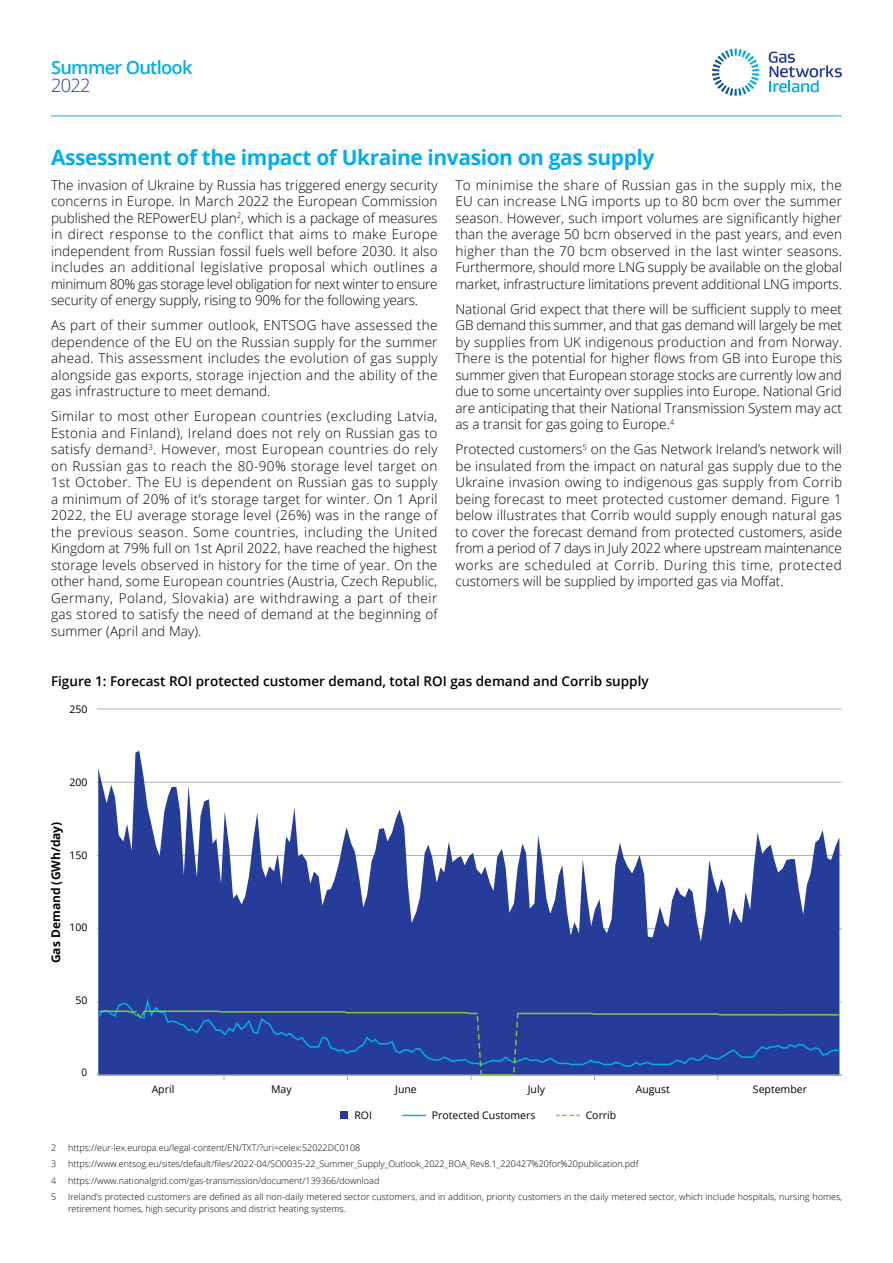
<style>
.page{position:relative;width:893px;height:1263px;background:#fff}
.page>*{position:absolute;margin:0;border:0;box-sizing:border-box;transform-origin:0 0}
.t1{font:700 21px "Open Sans";letter-spacing:-.02em;color:#00aeef}
.t2{font:600 18.3px "Open Sans";letter-spacing:-.04em;color:#00aeef}
.t3{font:300 18.3px "Open Sans";color:#253d98}
.t4{font:300 13.5px/16.5px "Open Sans";color:#000;text-align:justify}
.t5{font:600 13.5px "Open Sans";color:#000}
.t6{font:700 12px "Open Sans";color:#000}
.t7{font:10.5px "Open Sans";color:#000}
.t8{font:10.5px "Open Sans";color:#000;scale:.96 1}
.t9{font:300 9px/12px "Open Sans";color:#000}
</style>
<div class="page">
<div style="left:340px;top:1111px;width:8px;height:8px;background:#253d98"></div>
<hr style="left:97px;top:1002px;width:745px;height:1px;background:#aeb1b1">
<hr style="left:97px;top:928px;width:745px;height:1px;background:#aeb1b1">
<hr style="left:97px;top:855px;width:745px;height:1px;background:#aeb1b1">
<hr style="left:97px;top:782px;width:745px;height:1px;background:#aeb1b1">
<hr style="left:97px;top:709px;width:745px;height:1px;background:#aeb1b1">
<svg style="left:98px;top:751px;width:741px;height:323px;fill:#253d98"></svg>
<hr style="left:97px;top:1074px;width:745px;height:2px;background:#aeb1b1">
<div style="left:97px;top:995px;width:744px;height:73px;background:#253d98"></div>
<svg style="left:403px;top:1115px;width:23px;height:1px"></svg>
<svg style="left:557px;top:1115px;width:22px;height:1px"></svg>
<svg style="left:100px;top:1009px;width:738px;height:71px;background:#35509e"></svg>
<hr style="left:51px;top:116px;width:791px;height:1px;background:#00aeef">
<svg style="left:769px;top:52px;width:73px;height:40px"></svg>
<svg style="left:712px;top:49px;width:47px;height:47px"></svg>
<h2 class="t2" style="left:51px;top:55px;width:143px">Summer Outlook</h2>
<h2 class="t3" style="left:51px;top:73px;width:41px">2022</h2>
<h1 class="t1" style="left:51px;top:142px;width:605px">Assessment of the impact of Ukraine invasion on gas supply</h1>
<p class="t4" style="left:51px;top:176px;width:388px">The invasion of Ukraine by Russia has triggered energy security concerns in Europe. In March 2022 the European Commission published the REPowerEU plan<sup>2</sup>, which is a package of measures in direct response to the conflict that aims to make Europe independent from Russian fossil fuels well before 2030. It also includes an additional legislative proposal which outlines a minimum 80% gas storage level obligation for next winter to ensure security of energy supply, rising to 90% for the following years.</p>
<p class="t4" style="left:51px;top:317px;width:388px">As part of their summer outlook, ENTSOG have assessed the dependence of the EU on the Russian supply for the summer ahead. This assessment includes the evolution of gas supply alongside gas exports, storage injection and the ability of the gas infrastructure to meet demand.</p>
<p class="t4" style="left:51px;top:408px;width:388px">Similar to most other European countries (excluding Latvia, Estonia and Finland), Ireland does not rely on Russian gas to satisfy demand<sup>3</sup>. However, most European countries do rely on Russian gas to reach the 80-90% storage level target on 1st October. The EU is dependent on Russian gas to supply a minimum of 20% of it’s storage target for winter. On 1 April 2022, the EU average storage level (26%) was in the range of the previous season. Some countries, including the United Kingdom at 79% full on 1st April 2022, have reached the highest storage levels observed in history for the time of year. On the other hand, some European countries (Austria, Czech Republic, Germany, Poland, Slovakia) are withdrawing a part of their gas stored to satisfy the need of demand at the beginning of summer (April and May).</p>
<p class="t4" style="left:455px;top:176px;width:388px">To minimise the share of Russian gas in the supply mix, the EU can increase LNG imports up to 80 bcm over the summer season. However, such import volumes are significantly higher than the average 50 bcm observed in the past years, and even higher than the 70 bcm observed in the last winter seasons.<br>Furthermore, should more LNG supply be available on the global market, infrastructure limitations prevent additional LNG imports.</p>
<p class="t4" style="left:455px;top:300px;width:388px">National Grid expect that there will be sufficient supply to meet GB demand this summer, and that gas demand will largely be met by supplies from UK indigenous production and from Norway.<br>There is the potential for higher flows from GB into Europe this summer given that European storage stocks are currently low and due to some uncertainty over supplies into Europe. National Grid are anticipating that their National Transmission System may act as a transit for gas going to Europe.<sup>4</sup></p>
<p class="t4" style="left:455px;top:441px;width:388px">Protected customers<sup>5</sup> on the Gas Network Ireland’s network will be insulated from the impact on natural gas supply due to the Ukraine invasion owing to indigenous gas supply from Corrib being forecast to meet protected customer demand. Figure 1 below illustrates that Corrib would supply enough natural gas to cover the forecast demand from protected customers, aside from a period of 7 days in July 2022 where upstream maintenance works are scheduled at Corrib. During this time, protected customers will be supplied by imported gas via Moffat.</p>
<p class="t5" style="left:51px;top:671px;width:599px">Figure 1: Forecast ROI protected customer demand, total ROI gas demand and Corrib supply</p>
<p class="t7" style="left:70px;top:702px;width:20px">250</p>
<p class="t7" style="left:70px;top:775px;width:20px">200</p>
<p class="t6" style="left:47px;top:963px;width:143px;rotate:-90deg">Gas Demand (GWh/day)</p>
<p class="t7" style="left:70px;top:847px;width:20px">150</p>
<p class="t7" style="left:70px;top:920px;width:20px">100</p>
<p class="t7" style="left:76px;top:993px;width:14px">50</p>
<p class="t8" style="left:82px;top:1065px;width:7px">0</p>
<p class="t7" style="left:152px;top:1082px;width:24px">April</p>
<p class="t7" style="left:271px;top:1082px;width:22px">May</p>
<p class="t7" style="left:395px;top:1082px;width:23px">June</p>
<p class="t7" style="left:528px;top:1082px;width:19px">July</p>
<p class="t7" style="left:636px;top:1082px;width:36px">August</p>
<p class="t7" style="left:753px;top:1082px;width:56px">September</p>
<p class="t7" style="left:354px;top:1108px;width:19px">ROI</p>
<p class="t7" style="left:432px;top:1108px;width:105px">Protected Customers</p>
<p class="t7" style="left:586px;top:1108px;width:32px">Corrib</p>
<p class="t9" style="left:51px;top:1142px;width:7px">2</p>
<p class="t9" style="left:68px;top:1142px;width:294px">https://eur-lex.europa.eu/legal-content/EN/TXT/?uri=celex:52022DC0108</p>
<p class="t9" style="left:51px;top:1158px;width:7px">3</p>
<p class="t9" style="left:68px;top:1158px;width:572px">https://www.entsog.eu/sites/default/files/2022-04/SO0035-22_Summer_Supply_Outlook_2022_BOA_Rev8.1_220427%20for%20publication.pdf</p>
<p class="t9" style="left:51px;top:1174px;width:7px">4</p>
<p class="t9" style="left:68px;top:1174px;width:313px">https://www.nationalgrid.com/gas-transmission/document/139366/download</p>
<p class="t9" style="left:51px;top:1190px;width:7px">5</p>
<p class="t9" style="left:68px;top:1190px;width:776px">Ireland’s protected customers are defined as all non-daily metered sector customers, and in addition, priority customers in the daily metered sector, which include hospitals, nursing homes, retirement homes, high security prisons and district heating systems.</p>
</div>
